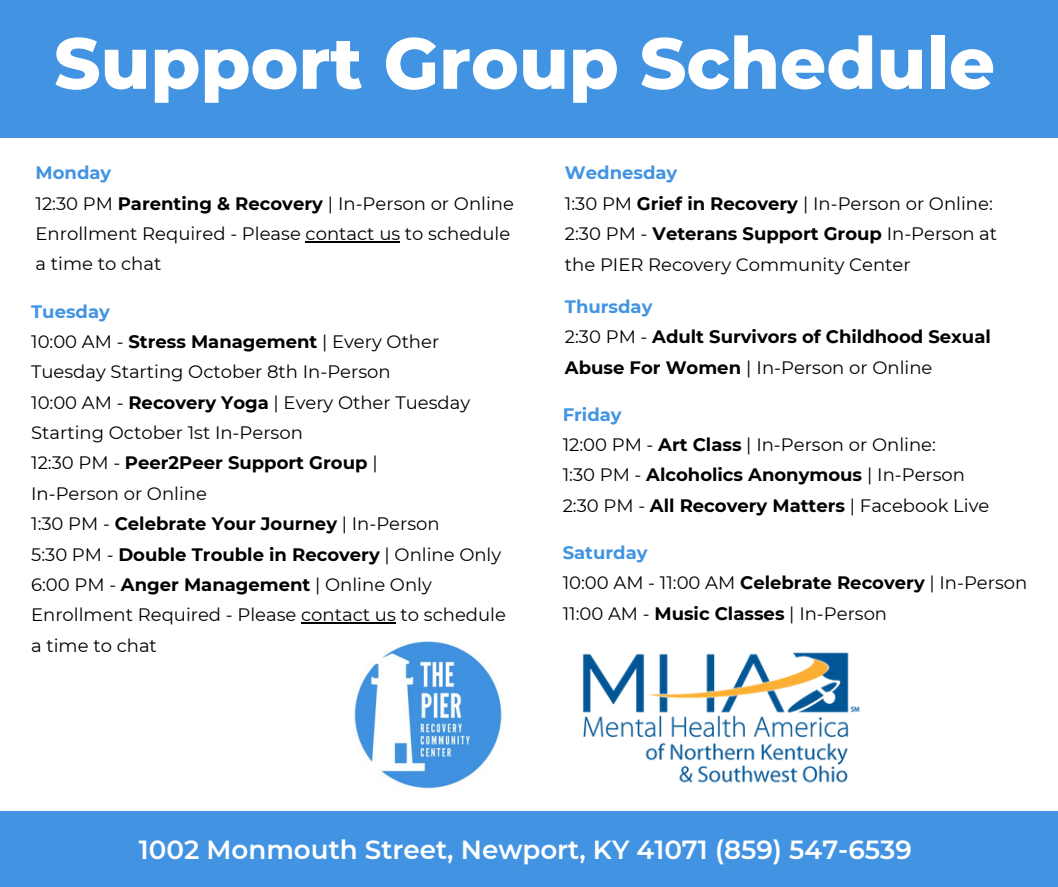
<style>
.page{position:relative;width:1058px;height:887px;background:#fff}
.page>*{position:absolute;margin:0;border:0;box-sizing:border-box;transform-origin:0 0}
.t1{font:800 72px "Montserrat";color:#fff}
.t2{font:600 26.25px "Montserrat";color:#fff}
.t3{font:18px/30.3px "Montserrat";color:#000}
.t4{font:700 18px/30.3px "Montserrat";color:#000}
.t5{font:700 18px "Montserrat";color:#4294e2}
.s1{font-weight:700}
.s2{font-weight:400}
</style>
<div class="page">
<div style="left:0;top:811px;width:1058px;height:75px;background:#4294e2"></div>
<img style="left:354px;top:641px;width:148px;height:147px">
<img style="left:582px;top:652px;width:278px;height:131px">
<div style="left:0;top:0;width:1058px;height:138px;background:#4294e2"></div>
<hr style="left:305px;top:241px;width:95px;height:1px;background:#000">
<hr style="left:301px;top:622px;width:95px;height:1px;background:#000">
<h1 class="t1" style="left:54px;top:19px;width:942px">Support Group Schedule</h1>
<p class="t5" style="left:36px;top:162px;width:77px">Monday</p>
<p class="t3" style="left:36px;top:188px;width:480px">12:30 PM <span class="s1">Parenting &amp; Recovery</span> | In-Person or Online</p>
<p class="t3" style="left:36px;top:218px;width:476px">Enrollment Required - Please contact us to schedule a time to chat</p>
<p class="t5" style="left:31px;top:300px;width:80px">Tuesday</p>
<p class="t3" style="left:31px;top:326px;width:409px">10:00 AM - <span class="s1">Stress Management</span> | Every Other<br>Tuesday Starting October 8th In-Person</p>
<p class="t3" style="left:31px;top:387px;width:440px">10:00 AM - <span class="s1">Recovery Yoga</span> | Every Other Tuesday<br>Starting October 1st In-Person</p>
<p class="t4" style="left:31px;top:448px;width:348px"><span class="s2">12:30 PM -</span> Peer2Peer Support Group <span class="s2">|</span></p>
<p class="t3" style="left:31px;top:478px;width:177px">In-Person or Online</p>
<p class="t4" style="left:31px;top:508px;width:410px"><span class="s2">1:30 PM -</span> Celebrate Your Journey <span class="s2">| In-Person</span></p>
<p class="t4" style="left:31px;top:539px;width:471px"><span class="s2">5:30 PM -</span> Double Trouble in Recovery <span class="s2">| Online Only</span></p>
<p class="t3" style="left:31px;top:569px;width:402px">6:00 PM - <span class="s1">Anger Management</span> | Online Only</p>
<p class="t3" style="left:31px;top:599px;width:476px">Enrollment Required - Please contact us to schedule a time to chat</p>
<p class="t5" style="left:565px;top:162px;width:114px">Wednesday</p>
<p class="t3" style="left:565px;top:188px;width:429px">1:30 PM <span class="s1">Grief in Recovery</span> | In-Person or Online:</p>
<h2 class="t3" style="left:565px;top:218px;width:434px">2:30 PM - <span class="s1">Veterans Support Group</span> In-Person at the PIER Recovery Community Center</h2>
<p class="t5" style="left:565px;top:295px;width:89px">Thursday</p>
<p class="t4" style="left:565px;top:321px;width:427px"><span class="s2">2:30 PM -</span> Adult Survivors of Childhood Sexual<br>Abuse For Women <span class="s2">| In-Person or Online</span></p>
<p class="t5" style="left:562px;top:403px;width:61px">Friday</p>
<p class="t3" style="left:562px;top:429px;width:375px">12:00 PM - <span class="s1">Art Class</span> | In-Person or Online:</p>
<p class="t4" style="left:562px;top:460px;width:404px"><span class="s2">1:30 PM -</span> Alcoholics Anonymous <span class="s2">| In-Person</span></p>
<p class="t3" style="left:562px;top:490px;width:428px">2:30 PM - <span class="s1">All Recovery Matters</span> | Facebook Live</p>
<p class="t5" style="left:562px;top:541px;width:86px">Saturday</p>
<p class="t3" style="left:562px;top:567px;width:466px">10:00 AM - 11:00 AM <span class="s1">Celebrate Recovery</span> | In-Person</p>
<p class="t3" style="left:562px;top:598px;width:326px">11:00 AM - <span class="s1">Music Classes</span> | In-Person</p>
<p class="t2" style="left:139px;top:833px;width:774px">1002 Monmouth Street, Newport, KY 41071 (859) 547-6539</p>
</div>
